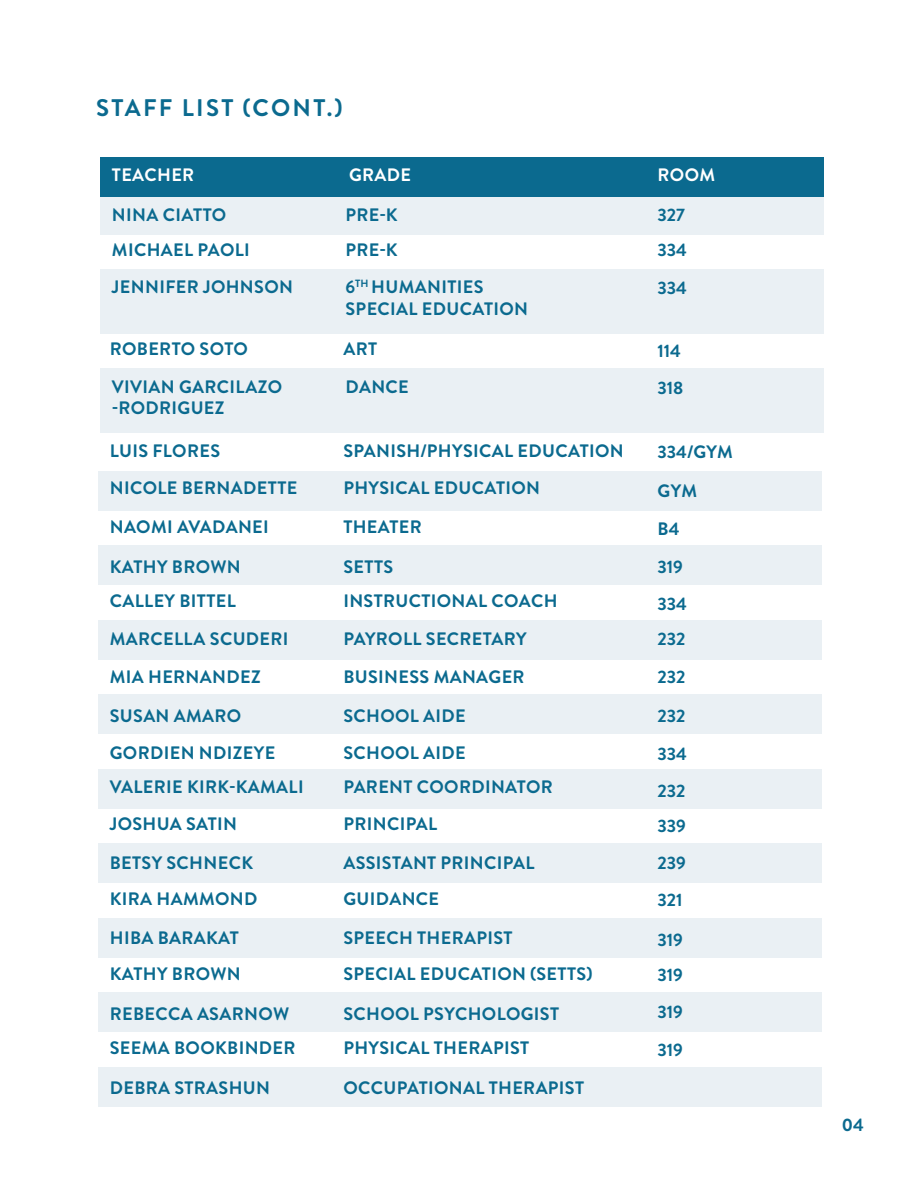
<style>
.page{position:relative;width:918px;height:1188px;background:#fff}
.page>*{position:absolute;margin:0;border:0;box-sizing:border-box;transform-origin:0 0}
.t1{font:700 24px "Brandon Grotesque";letter-spacing:.095em;color:#0b6a8f}
.t2{font:700 18px/38.1px "Brandon Grotesque";letter-spacing:.02em;color:#0b6a8f}
.t3{font:700 18px "Brandon Grotesque";letter-spacing:.02em;color:#fff}
</style>
<div class="page">
<div style="left:100px;top:195px;width:724px;height:39px;background:#eaf0f4"></div>
<div style="left:100px;top:157px;width:724px;height:39px;background:#0b6a8f"></div>
<div style="left:98px;top:620px;width:723px;height:39px;background:#eaf0f4"></div>
<div style="left:98px;top:844px;width:723px;height:39px;background:#eaf0f4"></div>
<div style="left:100px;top:270px;width:724px;height:64px;background:#eaf0f4"></div>
<div style="left:100px;top:369px;width:724px;height:64px;background:#eaf0f4"></div>
<div style="left:98px;top:471px;width:723px;height:39px;background:#eaf0f4"></div>
<div style="left:98px;top:694px;width:723px;height:40px;background:#eaf0f4"></div>
<div style="left:98px;top:918px;width:723px;height:39px;background:#eaf0f4"></div>
<div style="left:98px;top:545px;width:723px;height:40px;background:#eaf0f4"></div>
<div style="left:98px;top:769px;width:723px;height:39px;background:#eaf0f4"></div>
<div style="left:98px;top:993px;width:723px;height:39px;background:#eaf0f4"></div>
<div style="left:98px;top:1067px;width:723px;height:39px;background:#eaf0f4"></div>
<h1 class="t1" style="left:96px;top:91px;width:248px">STAFF LIST (CONT.)</h1>
<p class="t3" style="left:112px;top:163px;width:84px">TEACHER</p>
<p class="t2" style="left:112px;top:197px;width:139px;line-height:35.4px">NINA CIATTO<br>MICHAEL PAOLI</p>
<p class="t2" style="left:112px;top:268px;width:183px">JENNIFER JOHNSON</p>
<p class="t2" style="left:110px;top:330px;width:140px">ROBERTO SOTO</p>
<p class="t2" style="left:112px;top:376px;width:172px;line-height:21.6px">VIVIAN GARCILAZO -RODRIGUEZ</p>
<p class="t2" style="left:110px;top:433px;width:189px;line-height:36.8px">LUIS FLORES<br>NICOLE BERNADETTE</p>
<p class="t2" style="left:110px;top:508px;width:161px;line-height:39.6px">NAOMI AVADANEI<br>KATHY BROWN</p>
<p class="t2" style="left:110px;top:582px;width:180px">CALLEY BITTEL<br>MARCELLA SCUDERI<br>MIA HERNANDEZ<br>SUSAN AMARO</p>
<p class="t2" style="left:110px;top:736px;width:195px;line-height:34.3px">GORDIEN NDIZEYE<br>VALERIE KIRK-KAMALI</p>
<p class="t2" style="left:110px;top:805px;width:145px">JOSHUA SATIN<br>BETSY SCHNECK</p>
<p class="t2" style="left:110px;top:880px;width:149px;line-height:38.8px">KIRA HAMMOND<br>HIBA BARAKAT</p>
<p class="t2" style="left:110px;top:955px;width:181px;line-height:39.6px">KATHY BROWN<br>REBECCA ASARNOW</p>
<p class="t2" style="left:110px;top:1029px;width:187px">SEEMA BOOKBINDER</p>
<p class="t2" style="left:110px;top:1069px;width:162px">DEBRA STRASHUN</p>
<p class="t3" style="left:349px;top:163px;width:64px">GRADE</p>
<p class="t3" style="left:658px;top:163px;width:59px">ROOM</p>
<p class="t2" style="left:346px;top:197px;width:54px;line-height:35.4px">PRE-K<br>PRE-K</p>
<p class="t2" style="left:345px;top:277px;width:184px;line-height:21.6px">6<sup>TH</sup> HUMANITIES<br>SPECIAL EDUCATION</p>
<p class="t2" style="left:657px;top:197px;width:31px;line-height:35.4px">327<br>334</p>
<p class="t2" style="left:657px;top:269px;width:31px">334</p>
<p class="t2" style="left:343px;top:330px;width:35px">ART</p>
<p class="t2" style="left:657px;top:332px;width:25px">114</p>
<p class="t2" style="left:346px;top:368px;width:65px">DANCE</p>
<p class="t2" style="left:657px;top:369px;width:28px">318</p>
<p class="t2" style="left:343px;top:433px;width:282px;line-height:36.8px">SPANISH/PHYSICAL EDUCATION<br>PHYSICAL EDUCATION</p>
<p class="t2" style="left:657px;top:433px;width:77px;line-height:39.2px">334/GYM<br>GYM</p>
<p class="t2" style="left:343px;top:508px;width:80px;line-height:39.6px">THEATER<br>SETTS</p>
<p class="t2" style="left:343px;top:582px;width:216px">INSTRUCTIONAL COACH<br>PAYROLL SECRETARY<br>BUSINESS MANAGER<br>SCHOOL AIDE</p>
<p class="t2" style="left:343px;top:736px;width:211px;line-height:34.3px">SCHOOL AIDE<br>PARENT COORDINATOR</p>
<p class="t2" style="left:343px;top:805px;width:193px">PRINCIPAL<br>ASSISTANT PRINCIPAL</p>
<p class="t2" style="left:343px;top:880px;width:171px;line-height:38.8px">GUIDANCE<br>SPEECH THERAPIST</p>
<p class="t2" style="left:343px;top:955px;width:251px;line-height:39.6px">SPECIAL EDUCATION (SETTS)<br>SCHOOL PSYCHOLOGIST</p>
<p class="t2" style="left:343px;top:1029px;width:187px">PHYSICAL THERAPIST</p>
<p class="t2" style="left:657px;top:511px;width:31px;line-height:37.3px">B4<br>319<br>334</p>
<p class="t2" style="left:657px;top:619px;width:31px;line-height:38.7px;text-align:justify">232<br>232<br>232<br>334</p>
<p class="t2" style="left:657px;top:774px;width:30px;line-height:34.3px">232<br>339</p>
<p class="t2" style="left:657px;top:845px;width:30px;line-height:36.9px">239<br>321</p>
<p class="t2" style="left:657px;top:922px;width:27px;line-height:35.2px">319<br>319</p>
<p class="t2" style="left:657px;top:994px;width:27px;line-height:37.3px">319<br>319</p>
<p class="t2" style="left:343px;top:1069px;width:242px">OCCUPATIONAL THERAPIST</p>
<p class="t2" style="left:842px;top:1106px;width:24px">04</p>
</div>
